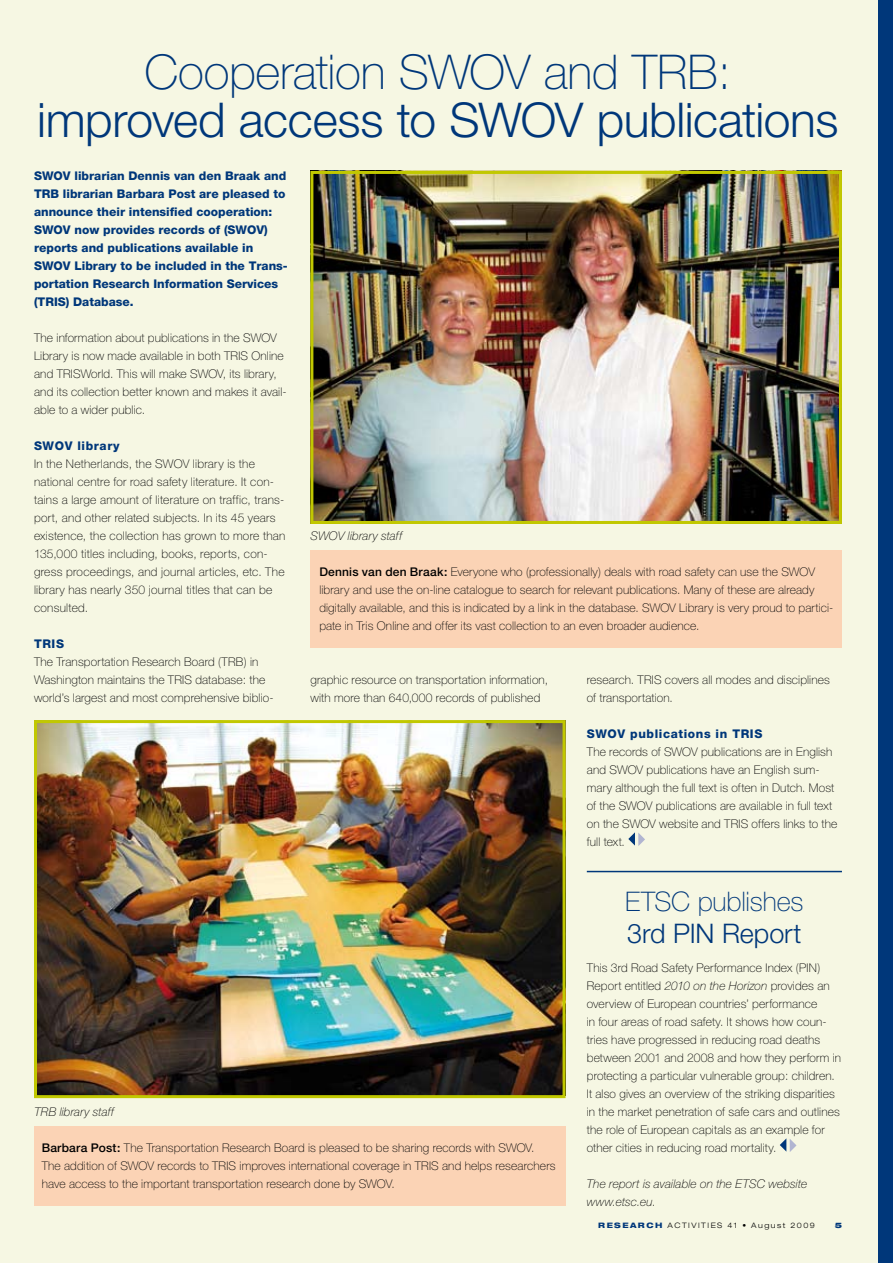
<style>
.page{position:relative;width:893px;height:1263px;background:#f6f7e3}
.page>*{position:absolute;margin:0;border:0;box-sizing:border-box;transform-origin:0 0}
.t1{font:300 48px "Helvetica Neue CE";letter-spacing:-.01em;color:#00377a}
.t2{font:100 48px "Helvetica Neue CE";letter-spacing:-.005em;color:#00377a}
.t3{font:100 27px "Helvetica Neue CE";letter-spacing:-.005em;color:#00377a}
.t4{font:300 27px "Helvetica Neue CE";letter-spacing:-.005em;color:#00377a}
.t5{font:100 12px/18px "Helvetica Neue CE";letter-spacing:.015em;color:#000}
.t6{font:800 12px/18px "Helvetica Neue CE";color:#00377a}
.t7{font:italic 100 12px/18px "Helvetica Neue CE";letter-spacing:.01em;color:#000}
.t8{font:800 12px "Helvetica Neue CE";letter-spacing:.05em;color:#00377a}
.t9{font:300 expanded 7.5px "Helvetica Neue";letter-spacing:.2em;color:#000}
.t10{font:900 expanded 7.5px "Helvetica Neue";color:#00377a}
.s1{font-weight:500}
.s2{font-style:italic}
.s3{font-weight:800;color:#00377a}
</style>
<div class="page">
<div style="left:878px;top:0;width:15px;height:1263px;background:#00377a"></div>
<svg style="left:780px;top:1138px;width:16px;height:14px"></svg>
<img style="left:314px;top:175px;width:524px;height:345px">
<div style="left:310px;top:171px;width:532px;height:353px;border:3px solid #c1c800"></div>
<img style="left:38px;top:724px;width:524px;height:370px">
<div style="left:34px;top:720px;width:532px;height:378px;border:3px solid #c1c800"></div>
<svg style="left:628px;top:832px;width:17px;height:14px"></svg>
<div style="left:34px;top:1126px;width:532px;height:80px;background:#fbd3b5"></div>
<div style="left:310px;top:551px;width:532px;height:97px;background:#fbd3b5"></div>
<hr style="left:587px;top:871px;width:255px;height:1px;background:#00377a">
<h1 class="t2" style="left:145px;top:45px;width:588px">Cooperation SWOV and TRB:</h1>
<h1 class="t1" style="left:37px;top:91px;width:803px">improved access to SWOV publications</h1>
<p class="t6" style="left:34px;top:167px;width:255px">SWOV librarian Dennis van den Braak and TRB librarian Barbara Post are pleased to announce their intensified cooperation:<br>SWOV now provides records of (SWOV) reports and publications available in SWOV Library to be included in the Trans&shy;portation Research Information Services (TRIS) Database.</p>
<p class="t5" style="left:34px;top:329px;width:254px">The information about publications in the SWOV Library is now made available in both TRIS Online and TRISWorld. This will make SWOV, its library, and its collection better known and makes it avail&shy;able to a wider public.</p>
<p class="t8" style="left:34px;top:438px;width:87px">SWOV library</p>
<p class="t5" style="left:34px;top:455px;width:253px">In the Netherlands, the SWOV library is the national centre for road safety literature. It con&shy;tains a large amount of literature on traffic, trans&shy;port, and other related subjects. In its 45 years existence, the collection has grown to more than 135,000 titles including, books, reports, con&shy;gress proceedings, and journal articles, etc. The library has nearly 350 journal titles that can be consulted.</p>
<p class="t6" style="left:34px;top:635px;width:32px">TRIS</p>
<p class="t5" style="left:34px;top:653px;width:241px">The Transportation Research Board (TRB) in<br>Washington maintains the TRIS database: the world’s largest and most comprehensive biblio-</p>
<p class="t7" style="left:310px;top:527px;width:93px">SWOV library staff</p>
<p class="t5" style="left:319px;top:563px;width:516px"><span class="s1">Dennis van den Braak:</span> Everyone who (professionally) deals with road safety can use the SWOV library and use the on-line catalogue to search for relevant publications. Many of these are already digitally available, and this is indicated by a link in the database. SWOV Library is very proud to partici&shy;pate in Tris Online and offer its vast collection to an even broader audience.</p>
<p class="t5" style="left:310px;top:671px;width:239px">graphic resource on transportation information, with more than 640,000 records of published</p>
<p class="t5" style="left:587px;top:671px;width:245px">research. TRIS covers all modes and disciplines of transportation.</p>
<p class="t8" style="left:587px;top:726px;width:177px">SWOV publications in TRIS</p>
<p class="t5" style="left:587px;top:743px;width:252px">The records of SWOV publications are in English and SWOV publications have an English sum&shy;mary although the full text is often in Dutch. Most of the SWOV publications are available in full text on the SWOV website and TRIS offers links to the full text.</p>
<p class="t7" style="left:34px;top:1103px;width:81px">TRB library staff</p>
<p class="t5" style="left:42px;top:1139px;width:515px"><span class="s1">Barbara Post:</span> The Transportation Research Board is pleased to be sharing records with SWOV.<br>The addition of SWOV records to TRIS improves international coverage in TRIS and helps researchers have access to the important transportation research done by SWOV.</p>
<h2 class="t3" style="left:625px;top:886px;width:180px">ETSC publishes</h2>
<h2 class="t4" style="left:627px;top:916px;width:176px">3rd PIN Report</h2>
<p class="t5" style="left:587px;top:959px;width:256px">This 3rd Road Safety Performance Index (PIN)<br>Report entitled <span class="s2">2010 on the Horizon</span> provides an overview of European countries’ performance<br>in four areas of road safety. It shows how coun&shy;tries have progressed in reducing road deaths between 2001 and 2008 and how they perform in protecting a particular vulnerable group: children.<br>It also gives an overview of the striking disparities in the market penetration of safe cars and outlines the role of European capitals as an example for other cities in reducing road mortality.</p>
<p class="t7" style="left:587px;top:1175px;width:222px">The report is available on the ETSC website www.etsc.eu.</p>
<p class="t9" style="left:598px;top:1221px;width:218px"><span class="s3">RESEARCH</span> ACTIVITIES 41 • August 2009</p>
<p class="t10" style="left:835px;top:1220px;width:9px">5</p>
</div>
